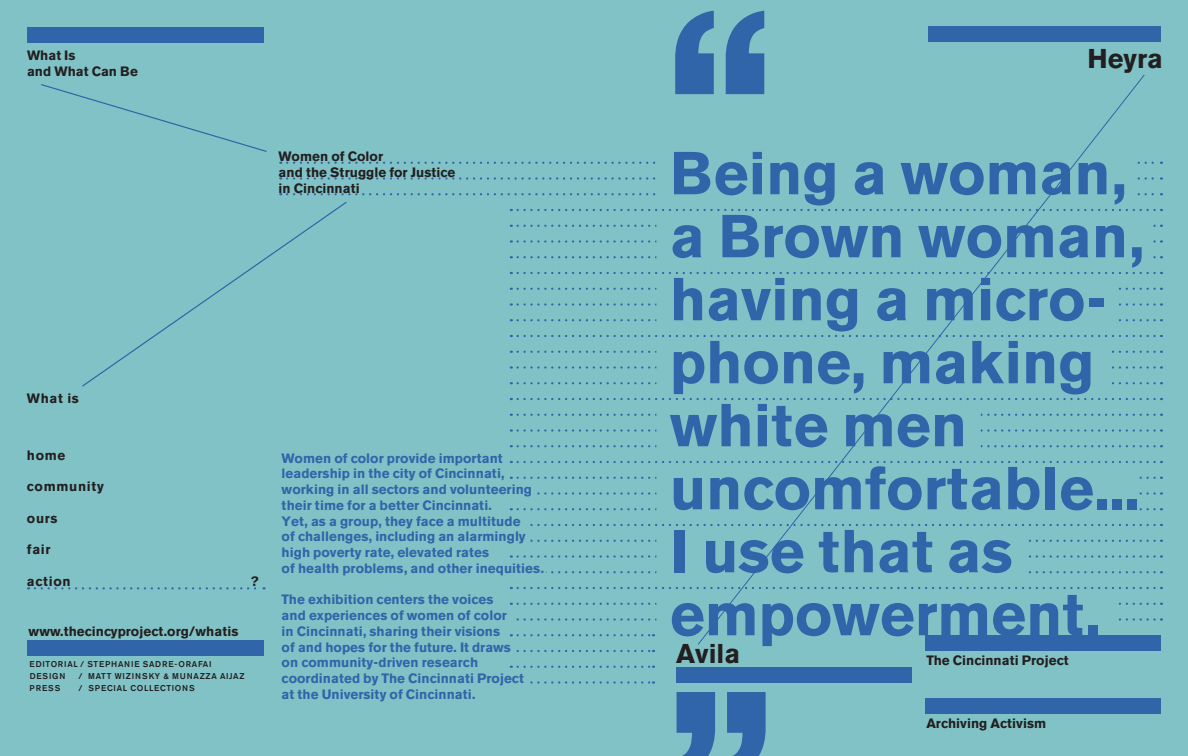
<style>
.page{position:relative;width:1188px;height:756px;background:#81c2c6}
.page>*{position:absolute;margin:0;border:0;box-sizing:border-box;transform-origin:0 0}
.t1{font:700 60px/63px "Akzidenz Grotesk BQ";color:#3065a9}
.t2{font:700 27px "Akzidenz Grotesk BQ";color:#231f20}
.t3{font:700 13.5px/15.8px "Akzidenz Grotesk BQ";letter-spacing:.005em;color:#3065a9}
.t4{font:700 13.5px "Akzidenz Grotesk BQ";letter-spacing:.005em;color:#231f20}
.t5{font:700 13.5px "Akzidenz Grotesk BQ";letter-spacing:.05em;color:#231f20}
.t6{font:500 8.4px "Akzidenz Grotesk BQ";letter-spacing:.09em;color:#231f20}
</style>
<div class="page">
<svg style="left:287px;top:162px;width:867px;height:2px"></svg>
<svg style="left:287px;top:177px;width:867px;height:3px"></svg>
<svg style="left:287px;top:193px;width:867px;height:2px"></svg>
<svg style="left:675px;top:11px;width:89px;height:83px"></svg>
<div style="left:926px;top:698px;width:235px;height:16px;background:#3065a9"></div>
<svg style="left:518px;top:209px;width:644px;height:2px"></svg>
<svg style="left:518px;top:225px;width:644px;height:2px"></svg>
<svg style="left:518px;top:240px;width:644px;height:3px"></svg>
<svg style="left:518px;top:256px;width:644px;height:2px"></svg>
<svg style="left:518px;top:272px;width:644px;height:2px"></svg>
<svg style="left:518px;top:288px;width:644px;height:2px"></svg>
<svg style="left:518px;top:303px;width:644px;height:3px"></svg>
<svg style="left:518px;top:319px;width:644px;height:2px"></svg>
<svg style="left:518px;top:335px;width:644px;height:2px"></svg>
<svg style="left:518px;top:351px;width:644px;height:2px"></svg>
<svg style="left:518px;top:366px;width:644px;height:3px"></svg>
<svg style="left:518px;top:382px;width:644px;height:2px"></svg>
<svg style="left:518px;top:398px;width:644px;height:2px"></svg>
<svg style="left:518px;top:414px;width:644px;height:2px"></svg>
<svg style="left:518px;top:429px;width:644px;height:3px"></svg>
<svg style="left:518px;top:445px;width:644px;height:2px"></svg>
<svg style="left:518px;top:461px;width:644px;height:2px"></svg>
<svg style="left:518px;top:477px;width:644px;height:2px"></svg>
<svg style="left:537px;top:492px;width:625px;height:3px"></svg>
<svg style="left:518px;top:508px;width:644px;height:2px"></svg>
<svg style="left:530px;top:524px;width:632px;height:2px"></svg>
<svg style="left:530px;top:540px;width:632px;height:2px"></svg>
<svg style="left:518px;top:555px;width:644px;height:3px"></svg>
<svg style="left:546px;top:571px;width:616px;height:2px"></svg>
<svg style="left:518px;top:587px;width:644px;height:2px"></svg>
<svg style="left:518px;top:603px;width:644px;height:2px"></svg>
<svg style="left:518px;top:618px;width:644px;height:3px"></svg>
<div style="left:656px;top:151px;width:481px;height:48px;background:#81c2c6"></div>
<div style="left:656px;top:214px;width:496px;height:48px;background:#81c2c6"></div>
<div style="left:656px;top:277px;width:461px;height:48px;background:#81c2c6"></div>
<div style="left:656px;top:340px;width:452px;height:48px;background:#81c2c6"></div>
<div style="left:656px;top:403px;width:325px;height:48px;background:#81c2c6"></div>
<div style="left:656px;top:466px;width:483px;height:48px;background:#81c2c6"></div>
<div style="left:656px;top:529px;width:370px;height:48px;background:#81c2c6"></div>
<div style="left:656px;top:592px;width:459px;height:48px;background:#81c2c6"></div>
<div style="left:928px;top:27px;width:232px;height:15px;background:#3065a9"></div>
<svg style="left:697px;top:74px;width:448px;height:571px"></svg>
<div style="left:926px;top:635px;width:235px;height:16px;background:#3065a9"></div>
<svg style="left:677px;top:692px;width:89px;height:64px"></svg>
<div style="left:676px;top:667px;width:236px;height:16px;background:#3065a9"></div>
<div style="left:27px;top:27px;width:236px;height:16px;background:#3065a9"></div>
<svg style="left:41px;top:84px;width:226px;height:68px"></svg>
<svg style="left:82px;top:202px;width:265px;height:185px"></svg>
<svg style="left:518px;top:650px;width:136px;height:2px"></svg>
<svg style="left:518px;top:666px;width:136px;height:2px"></svg>
<svg style="left:530px;top:681px;width:124px;height:3px"></svg>
<svg style="left:518px;top:634px;width:136px;height:2px"></svg>
<svg style="left:35px;top:587px;width:230px;height:3px"></svg>
<div style="left:27px;top:640px;width:236px;height:16px;background:#3065a9"></div>
<p class="t4" style="left:27px;top:48px;width:50px">What Is</p>
<p class="t4" style="left:27px;top:64px;width:112px">and What Can Be</p>
<p class="t4" style="left:279px;top:149px;width:106px">Women of Color</p>
<p class="t4" style="left:279px;top:164px;width:178px">and the Struggle for Justice</p>
<p class="t4" style="left:279px;top:180px;width:83px">in Cincinnati</p>
<p class="t4" style="left:27px;top:390px;width:54px">What is</p>
<p class="t4" style="left:27px;top:447px;width:40px">home</p>
<p class="t5" style="left:27px;top:479px;width:79px">community</p>
<p class="t4" style="left:27px;top:510px;width:32px">ours</p>
<p class="t4" style="left:27px;top:542px;width:25px">fair</p>
<p class="t4" style="left:27px;top:573px;width:45px">action</p>
<p class="t4" style="left:250px;top:573px;width:10px">?</p>
<p class="t4" style="left:29px;top:624px;width:211px">www.thecincyproject.org/whatis</p>
<p class="t6" style="left:30px;top:659px;width:183px">EDITORIAL / STEPHANIE SADRE-ORAFAI</p>
<p class="t6" style="left:30px;top:671px;width:37px">DESIGN</p>
<p class="t6" style="left:78px;top:671px;width:168px">/ MATT WIZINSKY &amp; MUNAZZA AIJAZ</p>
<p class="t6" style="left:30px;top:683px;width:32px">PRESS</p>
<p class="t6" style="left:79px;top:683px;width:118px">/ SPECIAL COLLECTIONS</p>
<p class="t3" style="left:282px;top:450px;width:264px">Women of color provide important leadership in the city of Cincinnati, working in all sectors and volunteering their time for a better Cincinnati.<br>Yet, as a group, they face a multitude<br>of challenges, including an alarmingly high poverty rate, elevated rates<br>of health problems, and other inequities.</p>
<p class="t3" style="left:282px;top:592px;width:244px">The exhibition centers the voices<br>and experiences of women of color<br>in Cincinnati, sharing their visions<br>of and hopes for the future. It draws on community-driven research coordinated by The Cincinnati Project at the University of Cincinnati.</p>
<p class="t2" style="left:1088px;top:43px;width:77px">Heyra</p>
<p class="t1" style="left:670px;top:143px;width:476px">Being a woman, a Brown woman, having a micro&shy;phone, making white men uncomfortable...<br>I use that as empowerment.</p>
<p class="t2" style="left:676px;top:638px;width:66px">Avila</p>
<p class="t4" style="left:926px;top:652px;width:144px">The Cincinnati Project</p>
<p class="t4" style="left:926px;top:715px;width:121px">Archiving Activism</p>
</div>
